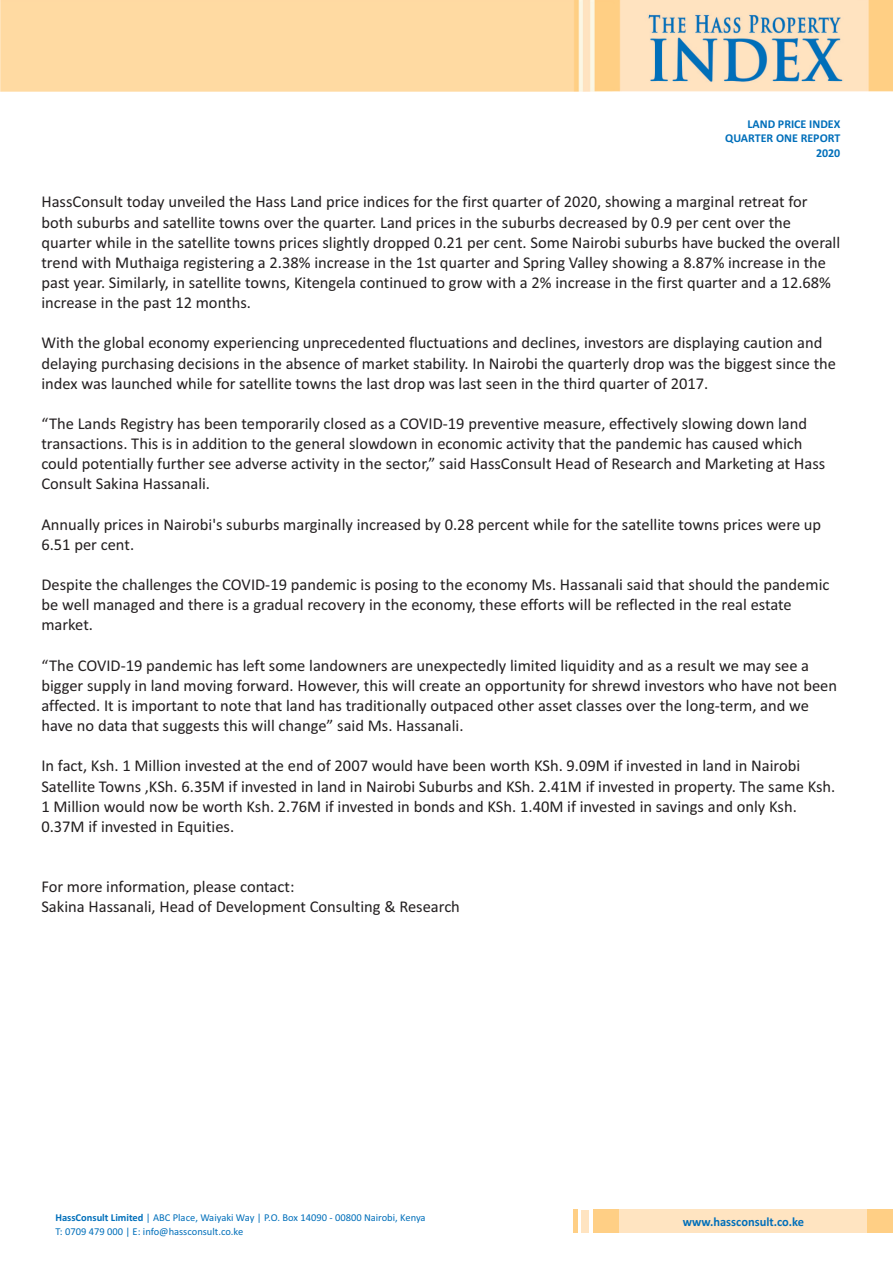
<style>
.page{position:relative;width:893px;height:1263px;background:#fff}
.page>*{position:absolute;margin:0;border:0;box-sizing:border-box;transform-origin:0 0}
.t1{font:16.5px/20.1px "Calibri";color:#231f20}
.t2{font:700 12.75px "Calibri";color:#006fba}
.t3{font:700 12px/14.7px "Calibri";color:#006fba;text-align:right}
.t4{font:10.5px/14.1px "Calibri";color:#006fba}
.s1{font-weight:700}
</style>
<div class="page">
<div style="left:593px;top:1210px;width:263px;height:23px;background:#ffcf85"></div>
<div style="left:619px;top:1210px;width:249px;height:23px;background:#ffe4c1"></div>
<div style="left:868px;top:1210px;width:25px;height:23px;background:#ffcf85"></div>
<div style="left:582px;top:1210px;width:7px;height:23px;background:#ffe4c1"></div>
<hr style="left:573px;top:1210px;width:4px;height:23px;background:#ffcf85">
<img style="left:0;top:0;width:893px;height:91px">
<p class="t3" style="left:725px;top:117px;width:117px">LAND PRICE INDEX<br>QUARTER ONE REPORT<br>2020</p>
<p class="t1" style="left:41px;top:193px;width:800px">HassConsult today unveiled the Hass Land price indices for the first quarter of 2020, showing a marginal retreat for both suburbs and satellite towns over the quarter. Land prices in the suburbs decreased by 0.9 per cent over the quarter while in the satellite towns prices slightly dropped 0.21 per cent. Some Nairobi suburbs have bucked the overall trend with Muthaiga registering a 2.38% increase in the 1st quarter and Spring Valley showing a 8.87% increase in the past year. Similarly, in satellite towns, Kitengela continued to grow with a 2% increase in the first quarter and a 12.68% increase in the past 12 months.</p>
<p class="t1" style="left:41px;top:334px;width:796px">With the global economy experiencing unprecedented fluctuations and declines, investors are displaying caution and delaying purchasing decisions in the absence of market stability. In Nairobi the quarterly drop was the biggest since the index was launched while for satellite towns the last drop was last seen in the third quarter of 2017.</p>
<p class="t1" style="left:41px;top:415px;width:785px">“The Lands Registry has been temporarily closed as a COVID-19 preventive measure, effectively slowing down land transactions. This is in addition to the general slowdown in economic activity that the pandemic has caused which could potentially further see adverse activity in the sector,” said HassConsult Head of Research and Marketing at Hass Consult Sakina Hassanali.</p>
<p class="t1" style="left:41px;top:515px;width:781px">Annually prices in Nairobi's suburbs marginally increased by 0.28 percent while for the satellite towns prices were up<br>6.51 per cent.</p>
<p class="t1" style="left:41px;top:576px;width:789px">Despite the challenges the COVID-19 pandemic is posing to the economy Ms. Hassanali said that should the pandemic be well managed and there is a gradual recovery in the economy, these efforts will be reflected in the real estate market.</p>
<p class="t1" style="left:41px;top:656px;width:797px">“The COVID-19 pandemic has left some landowners are unexpectedly limited liquidity and as a result we may see a bigger supply in land moving forward. However, this will create an opportunity for shrewd investors who have not been affected. It is important to note that land has traditionally outpaced other asset classes over the long-term, and we have no data that suggests this will change” said Ms. Hassanali.</p>
<p class="t1" style="left:41px;top:757px;width:795px">In fact, Ksh. 1 Million invested at the end of 2007 would have been worth KSh. 9.09M if invested in land in Nairobi Satellite Towns ,KSh. 6.35M if invested in land in Nairobi Suburbs and KSh. 2.41M if invested in property. The same Ksh.<br>1 Million would now be worth Ksh. 2.76M if invested in bonds and KSh. 1.40M if invested in savings and only Ksh.<br>0.37M if invested in Equities.</p>
<p class="t1" style="left:41px;top:878px;width:420px">For more information, please contact:<br>Sakina Hassanali, Head of Development Consulting &amp; Research</p>
<p class="t4" style="left:55px;top:1211px;width:372px"><span class="s1">HassConsult Limited</span> | ABC Place, Waiyaki Way | P.O. Box 14090 - 00800 Nairobi, Kenya<br>T: 0709 479 000 | E: info@hassconsult.co.ke</p>
<p class="t2" style="left:683px;top:1216px;width:123px">www.hassconsult.co.ke</p>
</div>
